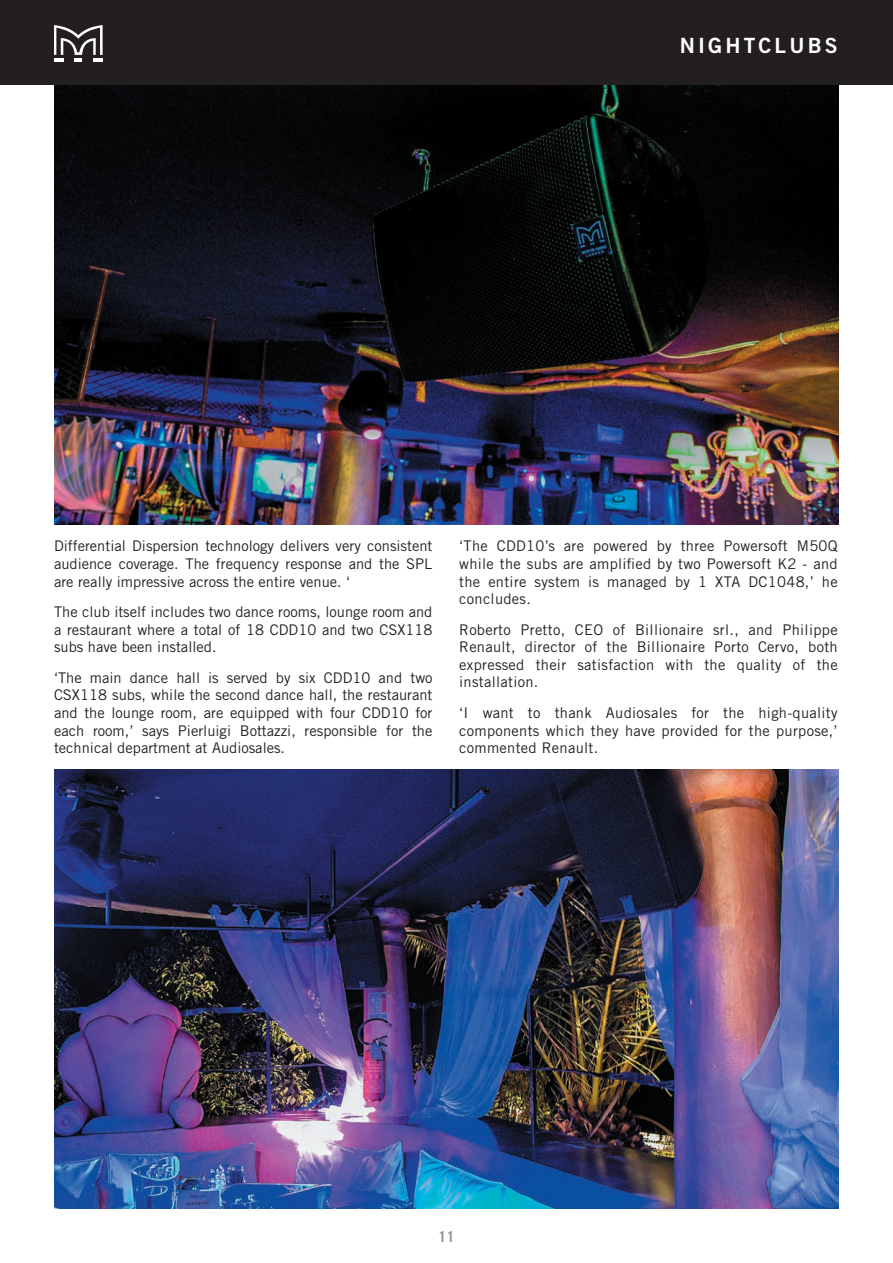
<style>
.page{position:relative;width:893px;height:1263px;background:#fff}
.page>*{position:absolute;margin:0;border:0;box-sizing:border-box;transform-origin:0 0}
.t1{font:21px "Trade Gothic Bold Two";letter-spacing:.15em;color:#fff}
.t2{font:700 15px "Trade Gothic";color:#939598}
.t3{font:14.7px/17.7px "Trade Gothic";color:#231f20;text-align:justify}
</style>
<div class="page">
<div style="left:0;top:0;width:893px;height:85px;background:#231f20"></div>
<svg style="left:54px;top:25px;width:49px;height:36px"></svg>
<img style="left:54px;top:85px;width:785px;height:439px">
<img style="left:54px;top:770px;width:785px;height:439px">
<h1 class="t1" style="left:680px;top:33px;width:159px">NIGHTCLUBS</h1>
<p class="t3" style="left:54px;top:537px;width:380px">Differential Dispersion technology delivers very consistent audience coverage. The frequency response and the SPL are really impressive across the entire venue. ‘</p>
<p class="t3" style="left:54px;top:603px;width:380px">The club itself includes two dance rooms, lounge room and a restaurant where a total of 18 CDD10 and two CSX118 subs have been installed.</p>
<p class="t3" style="left:54px;top:668px;width:380px">‘The main dance hall is served by six CDD10 and two CSX118 subs, while the second dance hall, the restaurant and the lounge room, are equipped with four CDD10 for each room,’ says Pierluigi Bottazzi, responsible for the technical department at Audiosales.</p>
<p class="t3" style="left:459px;top:537px;width:380px">‘The CDD10’s are powered by three Powersoft M50Q while the subs are amplified by two Powersoft K2 - and the entire system is managed by 1 XTA DC1048,’ he concludes.</p>
<p class="t3" style="left:459px;top:620px;width:380px">Roberto Pretto, CEO of Billionaire srl., and Philippe Renault, director of the Billionaire Porto Cervo, both expressed their satisfaction with the quality of the installation.</p>
<p class="t3" style="left:459px;top:704px;width:380px">‘I want to thank Audiosales for the high-quality components which they have provided for the purpose,’ commented Renault.</p>
<p class="t2" style="left:438px;top:1227px;width:18px">11</p>
</div>
